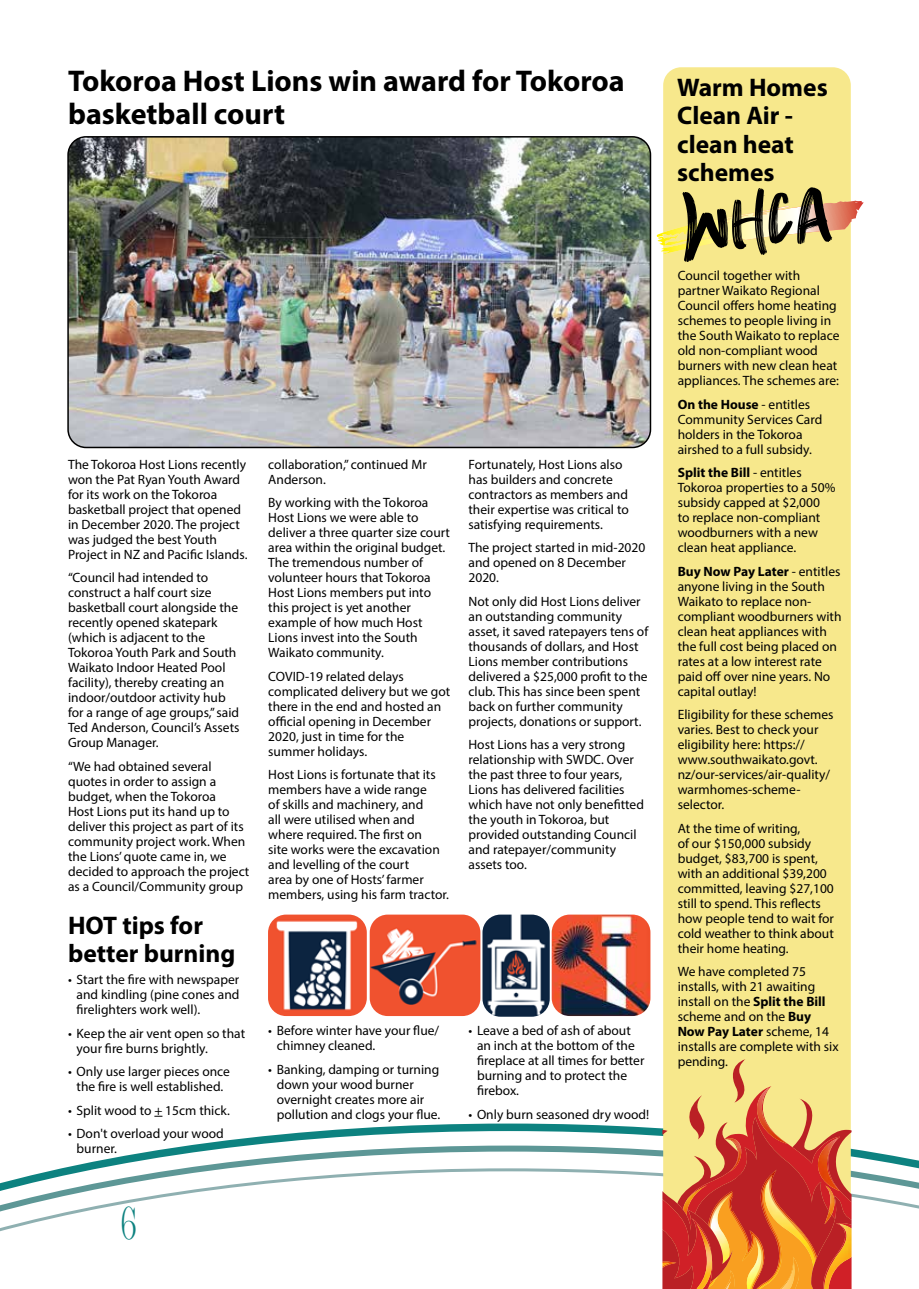
<style>
.page{position:relative;width:919px;height:1289px;background:#fff}
.page>*{position:absolute;margin:0;border:0;box-sizing:border-box;transform-origin:0 0}
.t1{font:43.5px "Juice ITC";color:#0d8280}
.t2{font:700 30px/33px "Myriad Pro";color:#000}
.t3{font:700 25.5px/28.5px "Myriad Pro";color:#000}
.t4{font:13.5px/15px "Myriad Pro";color:#000}
.s1{font-weight:700}
</style>
<div class="page">
<svg style="left:215px;top:1123px;width:637px;height:19px"></svg>
<svg style="left:73px;top:1142px;width:845px;height:24px"></svg>
<svg style="left:0;top:1166px;width:918px;height:122px"></svg>
<div style="left:663px;top:67px;width:187px;height:992px;background:#f7e88c"></div>
<svg style="left:662px;top:1059px;width:189px;height:230px;background:#df8650"></svg>
<img style="left:70px;top:137px;width:580px;height:310px">
<div style="left:67px;top:136px;width:584px;height:312px;border:2px solid #000;border-radius:18px"></div>
<svg style="left:656px;top:187px;width:198px;height:75px;background:#baac70"></svg>
<img style="left:369px;top:914px;width:111px;height:102px">
<img style="left:268px;top:914px;width:99px;height:102px">
<img style="left:551px;top:914px;width:99px;height:102px">
<img style="left:482px;top:914px;width:67px;height:102px">
<h2 class="t2" style="left:68px;top:63px;width:558px">Tokoroa Host Lions win award for Tokoroa basketball court</h2>
<h3 class="t3" style="left:677px;top:72px;width:152px">Warm Homes<br>Clean Air - clean heat schemes</h3>
<p class="t4" style="left:68px;top:456px;width:181px">The Tokoroa Host Lions recently won the Pat Ryan Youth Award for its work on the Tokoroa basketball project that opened in December 2020. The project was judged the best Youth<br>Project in NZ and Pacific Islands.</p>
<p class="t4" style="left:68px;top:570px;width:173px">“Council had intended to construct a half court size basketball court alongside the recently opened skatepark (which is adjacent to the<br>Tokoroa Youth Park and South<br>Waikato Indoor Heated Pool facility), thereby creating an indoor/outdoor activity hub for a range of age groups,” said<br>Ted Anderson, Council’s Assets<br>Group Manager.</p>
<p class="t4" style="left:68px;top:758px;width:183px">“We had obtained several quotes in order to assign a budget, when the Tokoroa<br>Host Lions put its hand up to deliver this project as part of its community project work. When the Lions’ quote came in, we decided to approach the project as a Council/Community group</p>
<h3 class="t3" style="left:68px;top:910px;width:169px">HOT tips for better burning</h3>
<p class="t4" style="left:77px;top:972px;width:164px;text-align:justify;text-indent:-9px">• Start the fire with newspaper and kindling (pine cones and firelighters work well).</p>
<p class="t4" style="left:77px;top:1025px;width:170px;text-indent:-9px">• Keep the air vent open so that your fire burns brightly.</p>
<p class="t4" style="left:68px;top:1064px;width:163px;text-align:center">• Only use larger pieces once the fire is well established.</p>
<p class="t4" style="left:68px;top:1102px;width:163px">• Split wood to + 15cm thick.</p>
<p class="t4" style="left:77px;top:1126px;width:149px;text-indent:-9px">• Don't overload your wood burner.</p>
<p class="t4" style="left:268px;top:456px;width:160px">collaboration,” continued Mr<br>Anderson.</p>
<p class="t4" style="left:268px;top:495px;width:183px">By working with the Tokoroa<br>Host Lions we were able to deliver a three quarter size court area within the original budget.<br>The tremendous number of volunteer hours that Tokoroa<br>Host Lions members put into this project is yet another example of how much Host<br>Lions invest into the South<br>Waikato community.</p>
<p class="t4" style="left:268px;top:668px;width:183px">COVID-19 related delays complicated delivery but we got there in the end and hosted an official opening in December<br>2020, just in time for the summer holidays.</p>
<p class="t4" style="left:268px;top:767px;width:182px">Host Lions is fortunate that its members have a wide range<br>of skills and machinery, and<br>all were utilised when and where required. The first on<br>site works were the excavation and levelling of the court<br>area by one of Hosts’ farmer members, using his farm tractor.</p>
<p class="t4" style="left:468px;top:456px;width:162px">Fortunately, Host Lions also has builders and concrete contractors as members and their expertise was critical to satisfying requirements.</p>
<p class="t4" style="left:468px;top:540px;width:178px">The project started in mid-2020 and opened on 8 December<br>2020.</p>
<p class="t4" style="left:468px;top:593px;width:181px">Not only did Host Lions deliver an outstanding community asset, it saved ratepayers tens of thousands of dollars, and Host<br>Lions member contributions delivered a $25,000 profit to the club. This has since been spent back on further community projects, donations or support.</p>
<p class="t4" style="left:468px;top:737px;width:177px">Host Lions has a very strong relationship with SWDC. Over the past three to four years,<br>Lions has delivered facilities which have not only benefitted the youth in Tokoroa, but provided outstanding Council and ratepayer/community assets too.</p>
<p class="t4" style="left:277px;top:1022px;width:164px;text-indent:-9px">• Before winter have your flue/ chimney cleaned.</p>
<p class="t4" style="left:277px;top:1061px;width:165px;text-indent:-9px">• Banking, damping or turning down your wood burner overnight creates more air pollution and clogs your flue.</p>
<p class="t4" style="left:477px;top:1022px;width:169px;text-indent:-9px">• Leave a bed of ash of about an inch at the bottom of the fireplace at all times for better burning and to protect the firebox.</p>
<p class="t4" style="left:468px;top:1106px;width:182px">• Only burn seasoned dry wood!</p>
<h1 class="t1" style="left:121px;top:1198px;width:18px">6</h1>
<p class="t4" style="left:677px;top:268px;width:163px">Council together with partner Waikato Regional<br>Council offers home heating schemes to people living in the South Waikato to replace old non-compliant wood burners with new clean heat appliances. The schemes are:</p>
<p class="t4" style="left:677px;top:396px;width:146px"><span class="s1">On the House</span> - entitles<br>Community Services Card holders in the Tokoroa airshed to a full subsidy.</p>
<p class="t4" style="left:677px;top:465px;width:159px"><span class="s1">Split the Bill</span> - entitles<br>Tokoroa properties to a 50% subsidy capped at $2,000<br>to replace non-compliant woodburners with a new clean heat appliance.</p>
<p class="t4" style="left:677px;top:563px;width:165px"><span class="s1">Buy Now Pay Later</span> - entitles anyone living in the South<br>Waikato to replace non&shy;compliant woodburners with clean heat appliances with the full cost being placed on rates at a low interest rate paid off over nine years. No capital outlay!</p>
<p class="t4" style="left:677px;top:707px;width:157px">Eligibility for these schemes varies. Best to check your eligibility here: https:// www.southwaikato.govt. nz/our-services/air-quality/ warmhomes-scheme&shy;selector.</p>
<p class="t4" style="left:677px;top:820px;width:158px">At the time of writing,<br>of our $150,000 subsidy budget, $83,700 is spent, with an additional $39,200 committed, leaving $27,100 still to spend. This reflects how people tend to wait for cold weather to think about their home heating.</p>
<p class="t4" style="left:677px;top:964px;width:162px">We have completed 75 installs, with 21 awaiting install on the <span class="s1">Split the Bill </span>scheme and on the <span class="s1">Buy<br>Now Pay Later</span> scheme, 14 installs are complete with six pending.</p>
</div>
